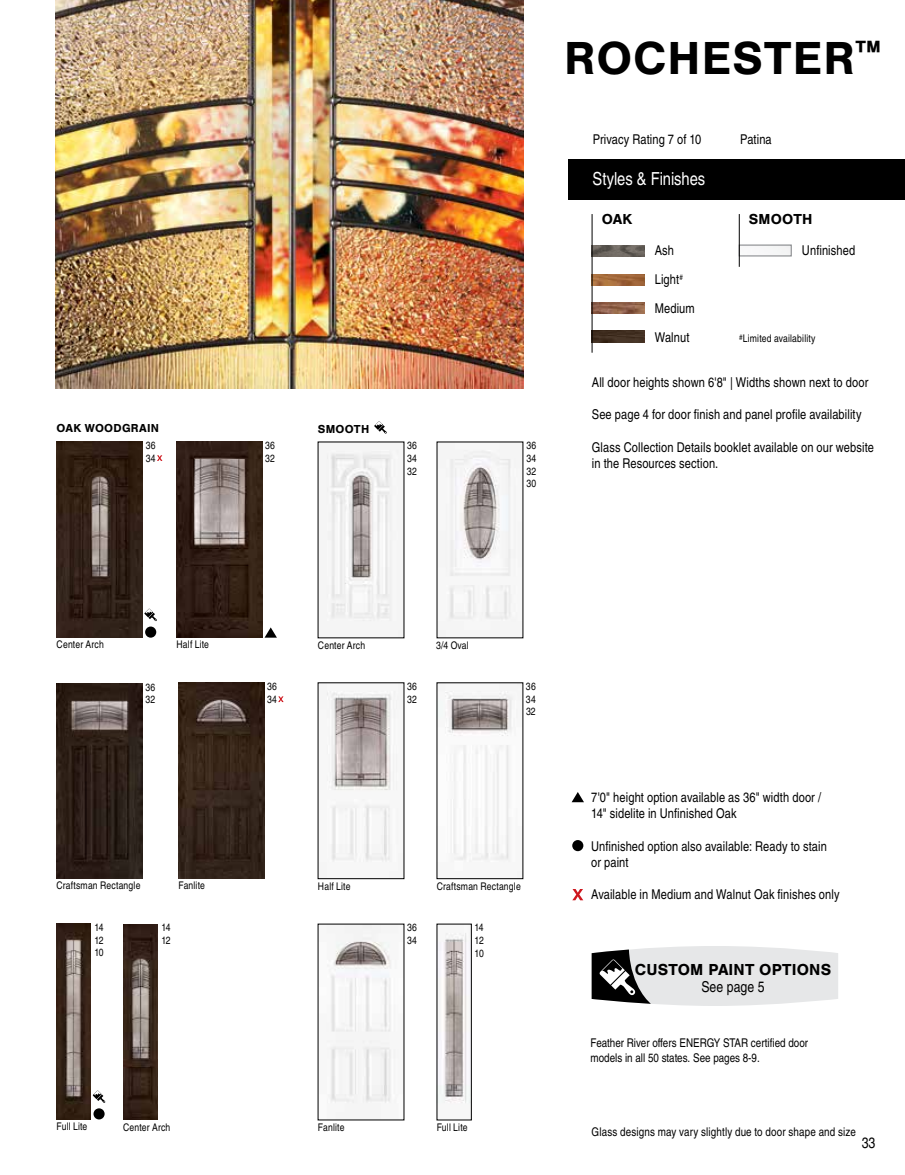
<style>
.page{position:relative;width:905px;height:1175px;background:#fff}
.page>*{position:absolute;margin:0;border:0;box-sizing:border-box;transform-origin:0 0}
.t1{font:700 48px "Nimbus San";letter-spacing:.025em;color:#000}
.t2{font:18px "Nimbus San Con L";letter-spacing:-.005em;color:#fff}
.t3{font:700 16.5px "Nimbus San";letter-spacing:.01em;color:#000}
.t4{font:15px "Nimbus San Con L";letter-spacing:.005em;color:#000}
.t5{font:700 15px "Nimbus San";letter-spacing:.015em;color:#000}
.t6{font:13.5px/16.2px "Nimbus San Con L";letter-spacing:.01em;color:#000}
.t7{font:12px/14.4px "Nimbus San Con L";color:#000}
.t8{font:700 12px "Nimbus San";letter-spacing:.02em;color:#000}
.t9{font:10.5px/12.6px "Nimbus San Con L";letter-spacing:.015em;color:#000}
</style>
<div class="page">
<img style="left:55px;top:0;width:468px;height:388px">
<svg style="left:374px;top:421px;width:13px;height:12px"></svg>
<svg style="left:265px;top:627px;width:12px;height:10px"></svg>
<img style="left:57px;top:442px;width:85px;height:195px">
<img style="left:57px;top:683px;width:85px;height:196px">
<img style="left:176px;top:442px;width:86px;height:195px">
<div style="left:145px;top:626px;width:11px;height:11px;background:#000;border-radius:50%"></div>
<svg style="left:144px;top:608px;width:13px;height:13px"></svg>
<img style="left:178px;top:682px;width:86px;height:196px">
<img style="left:439px;top:450px;width:77px;height:186px">
<img style="left:439px;top:933px;width:30px;height:171px">
<img style="left:326px;top:690px;width:73px;height:172px">
<img style="left:439px;top:684px;width:82px;height:178px">
<img style="left:327px;top:926px;width:68px;height:178px">
<img style="left:326px;top:449px;width:76px;height:187px">
<div style="left:568px;top:159px;width:336px;height:41px;background:#000"></div>
<div style="left:739px;top:245px;width:52px;height:11px;border:1px solid #808285"></div>
<hr style="left:739px;top:214px;width:1px;height:53px;background:#000">
<img style="left:592px;top:331px;width:52px;height:11px">
<img style="left:592px;top:302px;width:52px;height:12px">
<img style="left:592px;top:274px;width:52px;height:11px">
<img style="left:592px;top:245px;width:52px;height:12px">
<hr style="left:591px;top:214px;width:1px;height:139px;background:#000">
<svg style="left:591px;top:946px;width:247px;height:60px;background:#cccdce"></svg>
<svg style="left:571px;top:792px;width:13px;height:10px"></svg>
<div style="left:572px;top:840px;width:11px;height:11px;background:#000;border-radius:50%"></div>
<img style="left:57px;top:924px;width:34px;height:195px">
<div style="left:93px;top:1108px;width:12px;height:11px;background:#000;border-radius:50%"></div>
<svg style="left:93px;top:1090px;width:12px;height:12px"></svg>
<img style="left:123px;top:924px;width:34px;height:195px">
<svg style="left:572px;top:889px;width:11px;height:11px"></svg>
<svg style="left:157px;top:455px;width:5px;height:6px"></svg>
<svg style="left:278px;top:696px;width:6px;height:6px"></svg>
<p class="t8" style="left:57px;top:422px;width:104px">OAK WOODGRAIN</p>
<p class="t9" style="left:146px;top:439px;width:11px">36<br>34</p>
<p class="t9" style="left:265px;top:439px;width:11px">36<br>32</p>
<p class="t8" style="left:318px;top:422px;width:53px">SMOOTH</p>
<p class="t9" style="left:407px;top:439px;width:11px;text-align:justify">36<br>34<br>32</p>
<p class="t9" style="left:526px;top:439px;width:11px;text-align:justify">36<br>34<br>32<br>30</p>
<h1 class="t1" style="left:564px;top:31px;width:318px">ROCHESTER<sup>™</sup></h1>
<p class="t6" style="left:592px;top:130px;width:110px">Privacy Rating 7 of 10</p>
<p class="t6" style="left:740px;top:130px;width:33px">Patina</p>
<h2 class="t2" style="left:592px;top:166px;width:114px">Styles &amp; Finishes</h2>
<p class="t5" style="left:748px;top:211px;width:65px">SMOOTH</p>
<p class="t6" style="left:802px;top:242px;width:55px">Unfinished</p>
<p class="t5" style="left:601px;top:211px;width:32px">OAK</p>
<p class="t6" style="left:654px;top:236px;width:42px;line-height:28.8px">Ash<br>Light<sup>#<br></sup>Medium<br>Walnut</p>
<p class="t9" style="left:739px;top:332px;width:78px"><sup>#</sup>Limited availability</p>
<p class="t6" style="left:592px;top:373px;width:278px">All door heights shown 6'8" | Widths shown next to door</p>
<p class="t6" style="left:592px;top:406px;width:271px">See page 4 for door finish and panel profile availability</p>
<p class="t6" style="left:592px;top:438px;width:283px">Glass Collection Details booklet available on our website in the Resources section.</p>
<p class="t9" style="left:57px;top:638px;width:49px">Center Arch</p>
<p class="t9" style="left:176px;top:638px;width:34px">Half Lite</p>
<p class="t9" style="left:318px;top:638px;width:49px">Center Arch</p>
<p class="t9" style="left:436px;top:638px;width:34px">3/4 Oval</p>
<p class="t9" style="left:145px;top:680px;width:11px">36<br>32</p>
<p class="t9" style="left:267px;top:679px;width:11px">36<br>34</p>
<p class="t9" style="left:407px;top:679px;width:11px">36<br>32</p>
<p class="t9" style="left:526px;top:679px;width:11px;text-align:justify">36<br>34<br>32</p>
<p class="t9" style="left:57px;top:878px;width:85px">Craftsman Rectangle</p>
<p class="t9" style="left:178px;top:878px;width:28px">Fanlite</p>
<p class="t9" style="left:318px;top:879px;width:34px">Half Lite</p>
<p class="t9" style="left:437px;top:879px;width:85px">Craftsman Rectangle</p>
<p class="t6" style="left:591px;top:788px;width:231px">7'0" height option available as 36" width door /<br>14" sidelite in Unfinished Oak</p>
<p class="t6" style="left:591px;top:837px;width:237px">Unfinished option also available: Ready to stain or paint</p>
<p class="t6" style="left:591px;top:886px;width:250px">Available in Medium and Walnut Oak finishes only</p>
<p class="t9" style="left:94px;top:920px;width:11px;text-align:justify">14<br>12<br>10</p>
<p class="t9" style="left:161px;top:921px;width:11px">14<br>12</p>
<p class="t9" style="left:407px;top:921px;width:11px">36<br>34</p>
<p class="t9" style="left:474px;top:921px;width:11px;text-align:justify">14<br>12<br>10</p>
<p class="t3" style="left:635px;top:960px;width:198px">CUSTOM PAINT OPTIONS</p>
<p class="t4" style="left:701px;top:975px;width:65px">See page 5</p>
<p class="t7" style="left:590px;top:1035px;width:219px">Feather River offers ENERGY STAR certified door models in all 50 states. See pages 8-9.</p>
<p class="t9" style="left:57px;top:1119px;width:32px">Full Lite</p>
<p class="t9" style="left:123px;top:1120px;width:49px">Center Arch</p>
<p class="t9" style="left:318px;top:1120px;width:28px">Fanlite</p>
<p class="t9" style="left:437px;top:1120px;width:32px">Full Lite</p>
<p class="t7" style="left:591px;top:1123px;width:266px">Glass designs may vary slightly due to door shape and size</p>
<p class="t4" style="left:861px;top:1131px;width:15px">33</p>
</div>
